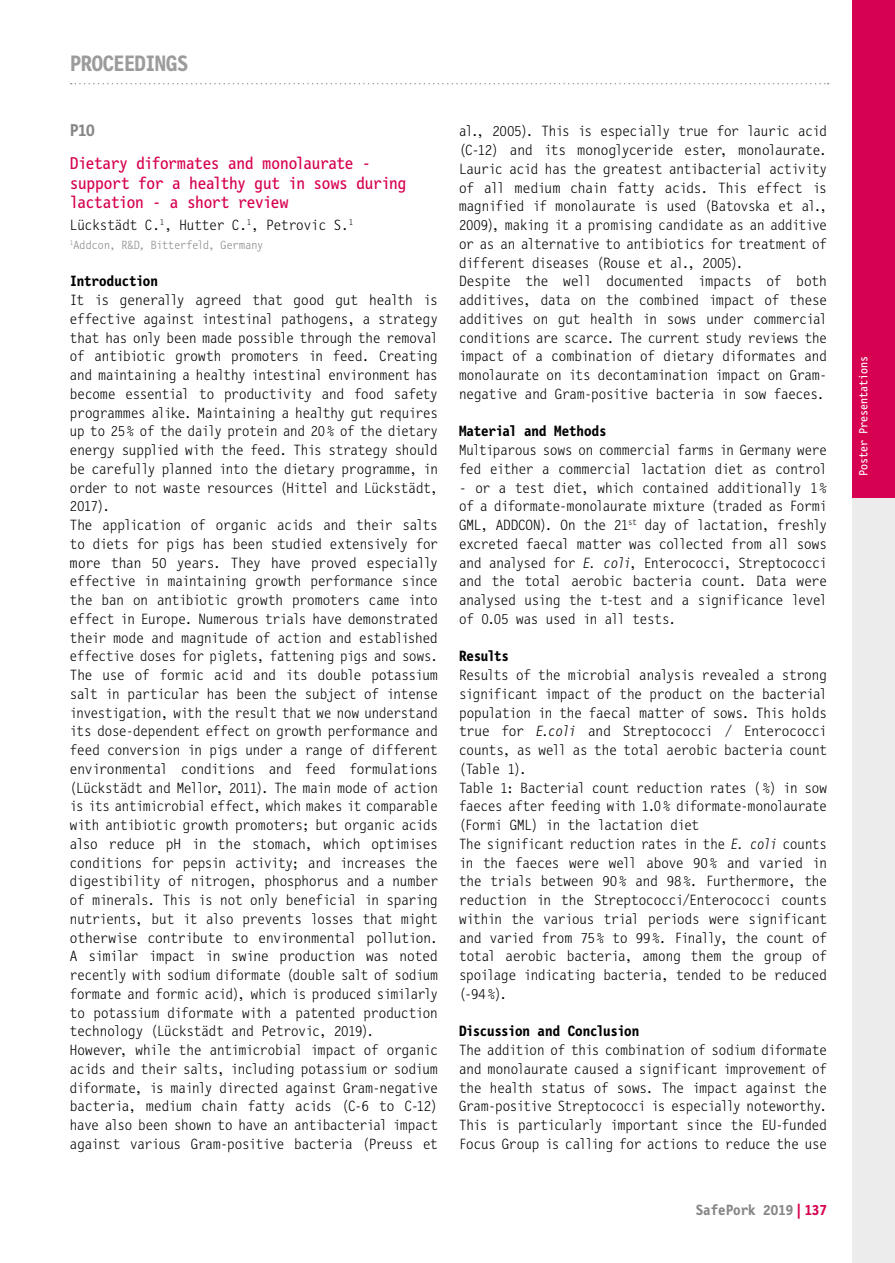
<style>
.page{position:relative;width:895px;height:1263px;background:#fff}
.page>*{position:absolute;margin:0;border:0;box-sizing:border-box;transform-origin:0 0}
.t1{font:700 22.5px "Letter Gothic Mono";letter-spacing:-.02em;color:#9c9c9d}
.t2{font:17.25px/19.5px "Letter Gothic Mono";letter-spacing:-.02em;color:#d60150}
.t3{font:700 17.25px "Letter Gothic Mono";color:#868786}
.t4{font:300 15px/18.8px "Letter Gothic Mono";letter-spacing:-.01em;color:#000}
.t5{font:700 15px "Letter Gothic Mono";letter-spacing:-.015em;color:#000}
.t6{font:700 15px "Letter Gothic Mono";color:#868786}
.t7{font:300 12px "Letter Gothic Mono";letter-spacing:.005em;color:#868786}
.t8{font:12px "Letter Gothic Mono";color:#fff}
.s1{font-style:italic}
.s2{color:#d60150}
</style>
<div class="page">
<div style="left:852px;top:0;width:43px;height:1263px;background:#ececec"></div>
<div style="left:852px;top:0;width:43px;height:497px;background:#d60150"></div>
<svg style="left:71px;top:83px;width:758px;height:1px"></svg>
<h1 class="t1" style="left:70px;top:51px;width:120px">PROCEEDINGS</h1>
<p class="t3" style="left:70px;top:121px;width:26px">P10</p>
<p class="t2" style="left:70px;top:154px;width:338px">Dietary diformates and monolaurate - support for a healthy gut in sows during lactation - a short review</p>
<p class="t4" style="left:70px;top:216px;width:285px">Lückstädt C.<sup>1</sup>, Hutter C.<sup>1</sup>, Petrovic S.<sup>1</sup></p>
<p class="t7" style="left:70px;top:238px;width:195px"><sup>1</sup>Addcon, R&amp;D, Bitterfeld, Germany</p>
<p class="t5" style="left:70px;top:273px;width:89px">Introduction</p>
<p class="t4" style="left:70px;top:291px;width:369px">It is generally agreed that good gut health is effective against intestinal pathogens, a strategy that has only been made possible through the removal of antibiotic growth promoters in feed. Creating and maintaining a healthy intestinal environment has become essential to productivity and food safety programmes alike. Maintaining a healthy gut requires up to 25% of the daily protein and 20 % of the dietary energy supplied with the feed. This strategy should be carefully planned into the dietary programme, in order to not waste resources (Hittel and Lückstädt, 2017).<br>The application of organic acids and their salts to diets for pigs has been studied extensively for more than 50 years. They have proved especially effective in maintaining growth performance since the ban on antibiotic growth promoters came into effect in Europe. Numerous trials have demonstrated their mode and magnitude of action and established effective doses for piglets, fattening pigs and sows.<br>The use of formic acid and its double potassium salt in particular has been the subject of intense investigation, with the result that we now understand its dose-dependent effect on growth performance and feed conversion in pigs under a range of different environmental conditions and feed formulations (Lückstädt and Mellor, 2011). The main mode of action is its antimicrobial effect, which makes it comparable with antibiotic growth promoters; but organic acids also reduce pH in the stomach, which optimises conditions for pepsin activity; and increases the digestibility of nitrogen, phosphorus and a number of minerals. This is not only beneficial in sparing nutrients, but it also prevents losses that might otherwise contribute to environmental pollution.<br>A similar impact in swine production was noted recently with sodium diformate (double salt of sodium formate and formic acid), which is produced similarly to potassium diformate with a patented production technology (Lückstädt and Petrovic, 2019).<br>However, while the antimicrobial impact of organic acids and their salts, including potassium or sodium diformate, is mainly directed against Gram-negative bacteria, medium chain fatty acids (C-6 to C-12) have also been shown to have an antibacterial impact against various Gram-positive bacteria (Preuss et</p>
<p class="t4" style="left:459px;top:122px;width:369px">al., 2005). This is especially true for lauric acid (C-12) and its monoglyceride ester, monolaurate.<br>Lauric acid has the greatest antibacterial activity of all medium chain fatty acids. This effect is magnified if monolaurate is used (Batovska et al., 2009), making it a promising candidate as an additive or as an alternative to antibiotics for treatment of different diseases (Rouse et al., 2005).<br>Despite the well documented impacts of both additives, data on the combined impact of these additives on gut health in sows under commercial conditions are scarce. The current study reviews the impact of a combination of dietary diformates and monolaurate on its decontamination impact on Gram&shy;negative and Gram-positive bacteria in sow faeces.</p>
<p class="t5" style="left:459px;top:423px;width:149px">Material and Methods</p>
<p class="t4" style="left:459px;top:441px;width:369px">Multiparous sows on commercial farms in Germany were fed either a commercial lactation diet as control</p>
<p class="t4" style="left:459px;top:478px;width:369px;text-align:justify">- or a test diet, which contained additionally 1 % of a diformate-monolaurate mixture (traded as Formi GML, ADDCON). On the 21<sup>st</sup> day of lactation, freshly excreted faecal matter was collected from all sows and analysed for <span class="s1">E. coli</span>, Enterococci, Streptococci and the total aerobic bacteria count. Data were analysed using the t-test and a significance level of 0.05 was used in all tests.</p>
<p class="t5" style="left:459px;top:648px;width:51px">Results</p>
<p class="t4" style="left:459px;top:666px;width:369px">Results of the microbial analysis revealed a strong significant impact of the product on the bacterial population in the faecal matter of sows. This holds true for <span class="s1">E.coli</span> and Streptococci / Enterococci counts, as well as the total aerobic bacteria count (Table 1).<br>Table 1: Bacterial count reduction rates (%) in sow faeces after feeding with 1.0 % diformate-monolaurate (Formi GML) in the lactation diet<br>The significant reduction rates in the <span class="s1">E. coli</span> counts in the faeces were well above 90 % and varied in the trials between 90% and 98%. Furthermore, the reduction in the Streptococci/Enterococci counts within the various trial periods were significant and varied from 75% to 99%. Finally, the count of total aerobic bacteria, among them the group of spoilage indicating bacteria, tended to be reduced (-94 %).</p>
<p class="t5" style="left:459px;top:1023px;width:182px">Discussion and Conclusion</p>
<p class="t4" style="left:459px;top:1041px;width:369px;text-align:justify">The addition of this combination of sodium diformate and monolaurate caused a significant improvement of the health status of sows. The impact against the Gram-positive Streptococci is especially noteworthy.<br>This is particularly important since the EU-funded Focus Group is calling for actions to reduce the use</p>
<p class="t6" style="left:696px;top:1202px;width:133px">SafePork 2019 <span class="s2">| 137</span></p>
<p class="t8" style="left:857px;top:476px;width:121px;rotate:-90deg">Poster Presentations</p>
</div>
